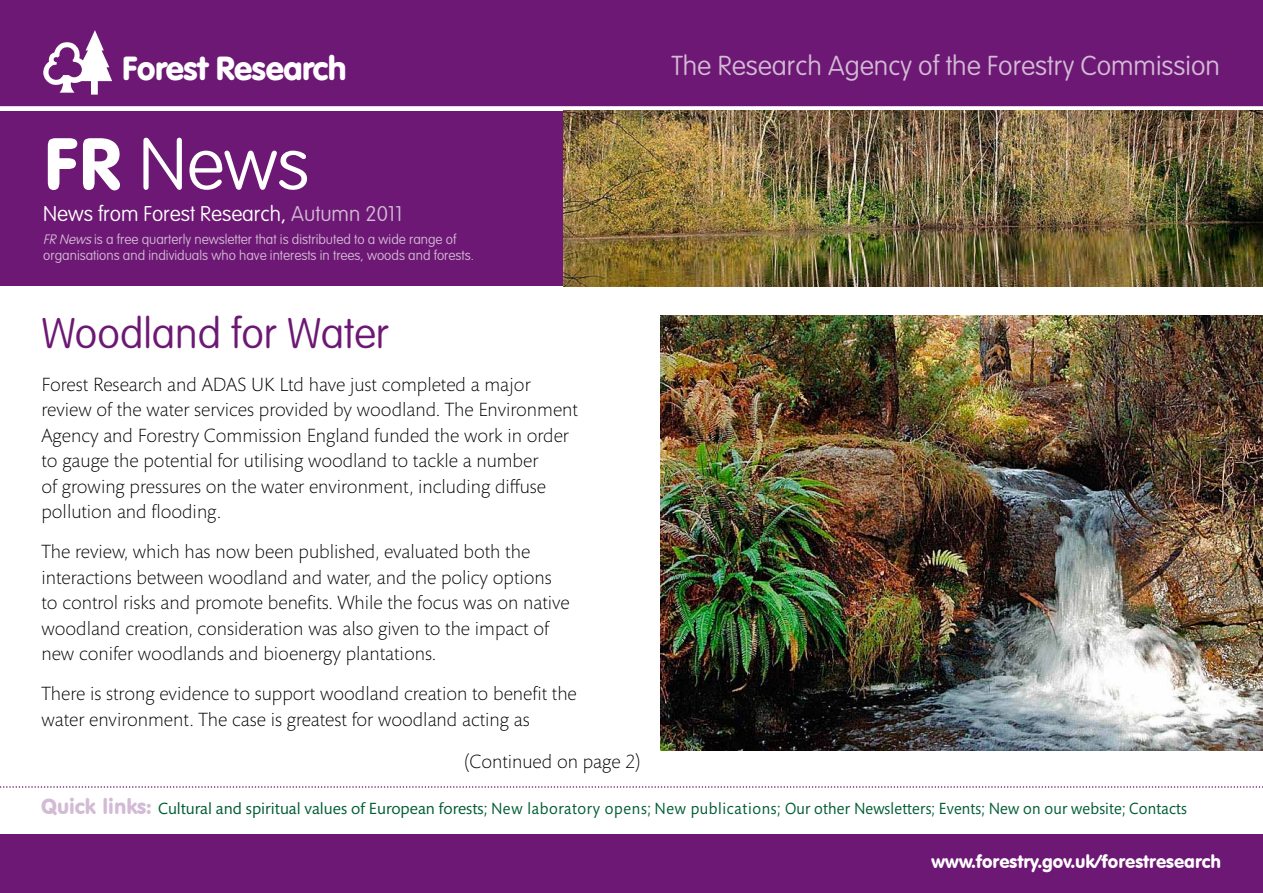
<style>
.page{position:relative;width:1263px;height:893px;background:#fff}
.page>*{position:absolute;margin:0;border:0;box-sizing:border-box;transform-origin:0 0}
.t1{font:100 72px "VAG Rounded Std";color:#fff}
.t2{font:100 42px "VAG Rounded Std";color:#6d1874}
.t3{font:700 32.85px "Vogue";color:#fff}
.t4{font:100 27px "VAG Rounded Std";color:#d3bad5}
.t5{font:100 21px "VAG Rounded Std";color:#fff}
.t6{font:300 19.5px/25.5px "Mundo Sans Std";color:#000}
.t7{font:18.15px "VAG Rounded BT";color:#fff}
.t8{font:16.5px "Mundo Sans Std";letter-spacing:.01em;color:#005d34}
.t9{font:100 13.5px/16.2px "VAG Rounded Std";color:#d3bad5}
.s1{font-family:"VAG Rounded BT";font-weight:400}
.s2{color:#d3bad5}
.s3{font-style:italic}
.s4{font-family:"VAG Rounded BT";font-size:21px;color:#d3bad5}
</style>
<div class="page">
<div style="left:0;top:0;width:1263px;height:109px;background:#6d1874"></div>
<div style="left:0;top:111px;width:572px;height:175px;background:#6d1874"></div>
<div style="left:0;top:834px;width:1263px;height:59px;background:#6d1874"></div>
<svg style="left:0;top:786px;width:1263px;height:2px"></svg>
<svg style="left:43px;top:30px;width:69px;height:65px"></svg>
<img style="left:564px;top:110px;width:699px;height:176px">
<img style="left:660px;top:316px;width:603px;height:435px">
<hr style="left:0;top:106px;width:1263px;height:3px;background:#fff">
<h3 class="t3" style="left:123px;top:48px;width:225px">Forest Research</h3>
<h3 class="t4" style="left:671px;top:50px;width:550px">The Research Agency of the Forestry Commission</h3>
<h1 class="t1" style="left:43px;top:123px;width:267px"><span class="s1">FR</span> News</h1>
<p class="t5" style="left:43px;top:202px;width:361px">News from Forest Research, <span class="s2">Autumn 2011</span></p>
<p class="t9" style="left:43px;top:231px;width:432px"><span class="s3">FR News</span>is a free quarterly newsletter that is distributed to a wide range of organisations and individuals who have interests in trees, woods and forests.</p>
<h2 class="t2" style="left:41px;top:309px;width:349px">Woodland for Water</h2>
<p class="t6" style="left:41px;top:372px;width:538px">Forest Research and ADAS UK Ltd have just completed a major review of the water services provided by woodland. The Environment Agency and Forestry Commission England funded the work in order to gauge the potential for utilising woodland to tackle a number<br>of growing pressures on the water environment, including diffuse pollution and flooding.</p>
<p class="t6" style="left:41px;top:539px;width:530px">The review, which has now been published, evaluated both the interactions between woodland and water, and the policy options to control risks and promote benefits. While the focus was on native woodland creation, consideration was also given to the impact of new conifer woodlands and bioenergy plantations.</p>
<p class="t6" style="left:41px;top:681px;width:537px">There is strong evidence to support woodland creation to benefit the water environment. The case is greatest for woodland acting as</p>
<p class="t6" style="left:464px;top:749px;width:178px">(Continued on page 2)</p>
<p class="t8" style="left:41px;top:799px;width:1147px"><span class="s4">Quick links:</span> Cultural and spiritual values of European forests; New laboratory opens; New publications; Our other Newsletters; Events; New on our website; Contacts</p>
<p class="t7" style="left:932px;top:850px;width:291px">www.forestry.gov.uk/forestresearch</p>
</div>
